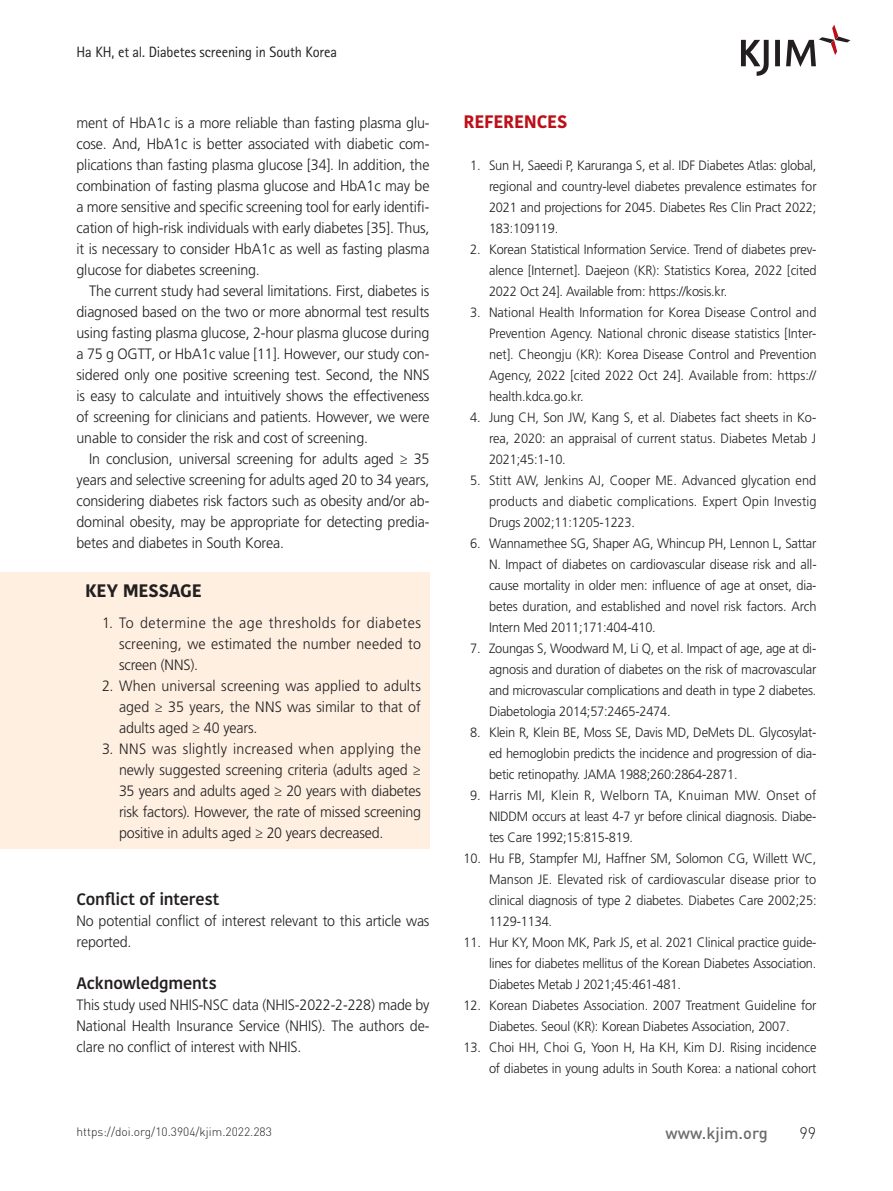
<style>
.page{position:relative;width:893px;height:1191px;background:#fff}
.page>*{position:absolute;margin:0;border:0;box-sizing:border-box;transform-origin:0 0}
.t1{font:700 18px "Kohinoor Bangla";letter-spacing:-.01em;color:#231f20}
.t2{font:700 18px "Kohinoor Bangla";letter-spacing:-.015em;color:#bb1018}
.t3{font:600 16.5px "Kohinoor Bangla";letter-spacing:-.01em;color:#231f20}
.t4{font:500 16.5px "DIN Pro";color:#6c6d70}
.t5{font:300 16.5px "DIN Pro";color:#231f20}
.t6{font:300 15px/21px "Frutiger LT Std";letter-spacing:-.01em;color:#231f20;text-align:justify;scale:.95 1}
.t7{font:15px "Rotis Sans Serif Std";letter-spacing:-.01em;color:#231f20;scale:.96 1}
.t8{font:300 13.5px/21px "Frutiger LT Std";letter-spacing:-.015em;color:#231f20;text-align:justify;scale:.95 1}
.t9{font:300 12px "DIN Pro";color:#231f20}
</style>
<div class="page">
<svg style="left:741px;top:25px;width:109px;height:51px"></svg>
<div style="left:0;top:573px;width:429px;height:276px;background:#feefe1"></div>
<p class="t7" style="left:77px;top:43px;width:273px">Ha KH, et al. Diabetes screening in South Korea</p>
<p class="t6" style="left:77px;top:112px;width:373px">ment of HbA1c is a more reliable than fasting plasma glu&shy;cose. And, HbA1c is better associated with diabetic com&shy;plications than fasting plasma glucose [34]. In addition, the combination of fasting plasma glucose and HbA1c may be a more sensitive and specific screening tool for early identifi&shy;cation of high-risk individuals with early diabetes [35]. Thus, it is necessary to consider HbA1c as well as fasting plasma glucose for diabetes screening.</p>
<p class="t6" style="left:77px;top:280px;width:373px;text-indent:13px">The current study had several limitations. First, diabetes is diagnosed based on the two or more abnormal test results using fasting plasma glucose, 2-hour plasma glucose during a 75 g OGTT, or HbA1c value [11]. However, our study con&shy;sidered only one positive screening test. Second, the NNS is easy to calculate and intuitively shows the effectiveness of screening for clinicians and patients. However, we were unable to consider the risk and cost of screening.</p>
<p class="t6" style="left:77px;top:448px;width:373px;text-indent:13px">In conclusion, universal screening for adults aged ≥ 35 years and selective screening for adults aged 20 to 34 years, considering diabetes risk factors such as obesity and/or ab&shy;dominal obesity, may be appropriate for detecting predia&shy;betes and diabetes in South Korea.</p>
<h1 class="t1" style="left:85px;top:574px;width:118px">KEY MESSAGE</h1>
<p class="t6" style="left:119px;top:612px;width:319px;text-indent:-17px">1. To determine the age thresholds for diabetes screening, we estimated the number needed to screen (NNS).</p>
<p class="t6" style="left:119px;top:675px;width:319px;text-indent:-17px">2. When universal screening was applied to adults aged ≥ 35 years, the NNS was similar to that of adults aged ≥ 40 years.</p>
<p class="t6" style="left:119px;top:738px;width:319px;text-indent:-17px">3. NNS was slightly increased when applying the newly suggested screening criteria (adults aged ≥ 35 years and adults aged ≥ 20 years with diabetes risk factors). However, the rate of missed screening positive in adults aged ≥ 20 years decreased.</p>
<p class="t3" style="left:77px;top:885px;width:144px">Conflict of interest</p>
<p class="t6" style="left:77px;top:910px;width:373px">No potential conflict of interest relevant to this article was reported.</p>
<p class="t3" style="left:77px;top:969px;width:142px">Acknowledgments</p>
<p class="t6" style="left:77px;top:994px;width:373px">This study used NHIS-NSC data (NHIS-2022-2-228) made by National Health Insurance Service (NHIS). The authors de&shy;clare no conflict of interest with NHIS.</p>
<h1 class="t2" style="left:463px;top:105px;width:105px">REFERENCES</h1>
<p class="t8" style="left:489px;top:155px;width:346px;text-indent:-19px">1. Sun H, Saeedi P, Karuranga S, et al. IDF Diabetes Atlas: global, regional and country-level diabetes prevalence estimates for 2021 and projections for 2045. Diabetes Res Clin Pract 2022; 183:109119.</p>
<p class="t8" style="left:489px;top:239px;width:346px;text-indent:-19px">2. Korean Statistical Information Service. Trend of diabetes prev&shy;alence [Internet]. Daejeon (KR): Statistics Korea, 2022 [cited 2022 Oct 24]. Available from: https://kosis.kr.</p>
<p class="t8" style="left:489px;top:302px;width:346px;text-indent:-19px">3. National Health Information for Korea Disease Control and Prevention Agency. National chronic disease statistics [Inter&shy;net]. Cheongju (KR): Korea Disease Control and Prevention Agency, 2022 [cited 2022 Oct 24]. Available from: https:// health.kdca.go.kr.</p>
<p class="t8" style="left:489px;top:407px;width:346px;text-indent:-19px">4. Jung CH, Son JW, Kang S, et al. Diabetes fact sheets in Ko&shy;rea, 2020: an appraisal of current status. Diabetes Metab J 2021;45:1-10.</p>
<p class="t8" style="left:489px;top:470px;width:346px;text-indent:-19px">5. Stitt AW, Jenkins AJ, Cooper ME. Advanced glycation end products and diabetic complications. Expert Opin Investig Drugs 2002;11:1205-1223.</p>
<p class="t8" style="left:489px;top:533px;width:346px;text-indent:-19px">6. Wannamethee SG, Shaper AG, Whincup PH, Lennon L, Sattar N. Impact of diabetes on cardiovascular disease risk and all&shy;cause mortality in older men: influence of age at onset, dia&shy;betes duration, and established and novel risk factors. Arch Intern Med 2011;171:404-410.</p>
<p class="t8" style="left:489px;top:638px;width:346px;text-indent:-19px">7. Zoungas S, Woodward M, Li Q, et al. Impact of age, age at di&shy;agnosis and duration of diabetes on the risk of macrovascular and microvascular complications and death in type 2 diabetes.<br>Diabetologia 2014;57:2465-2474.</p>
<p class="t8" style="left:489px;top:722px;width:346px;text-indent:-19px">8. Klein R, Klein BE, Moss SE, Davis MD, DeMets DL. Glycosylat&shy;ed hemoglobin predicts the incidence and progression of dia&shy;betic retinopathy. JAMA 1988;260:2864-2871.</p>
<p class="t8" style="left:489px;top:785px;width:346px;text-indent:-19px">9. Harris MI, Klein R, Welborn TA, Knuiman MW. Onset of NIDDM occurs at least 4-7 yr before clinical diagnosis. Diabe&shy;tes Care 1992;15:815-819.</p>
<p class="t8" style="left:489px;top:848px;width:346px;text-indent:-26px">10. Hu FB, Stampfer MJ, Haffner SM, Solomon CG, Willett WC, Manson JE. Elevated risk of cardiovascular disease prior to clinical diagnosis of type 2 diabetes. Diabetes Care 2002;25:<br>1129-1134.</p>
<p class="t8" style="left:489px;top:932px;width:346px;text-indent:-26px">11. Hur KY, Moon MK, Park JS, et al. 2021 Clinical practice guide&shy;lines for diabetes mellitus of the Korean Diabetes Association.<br>Diabetes Metab J 2021;45:461-481.</p>
<p class="t8" style="left:463px;top:995px;width:373px;text-align:center">12. Korean Diabetes Association. 2007 Treatment Guideline for<br>Diabetes. Seoul (KR): Korean Diabetes Association, 2007.</p>
<p class="t8" style="left:463px;top:1037px;width:373px;text-align:right">13. Choi HH, Choi G, Yoon H, Ha KH, Kim DJ. Rising incidence of diabetes in young adults in South Korea: a national cohort</p>
<p class="t9" style="left:77px;top:1123px;width:197px">https://doi.org/10.3904/kjim.2022.283</p>
<p class="t4" style="left:666px;top:1121px;width:104px">www.kjim.org</p>
<p class="t5" style="left:799px;top:1121px;width:18px">99</p>
</div>
